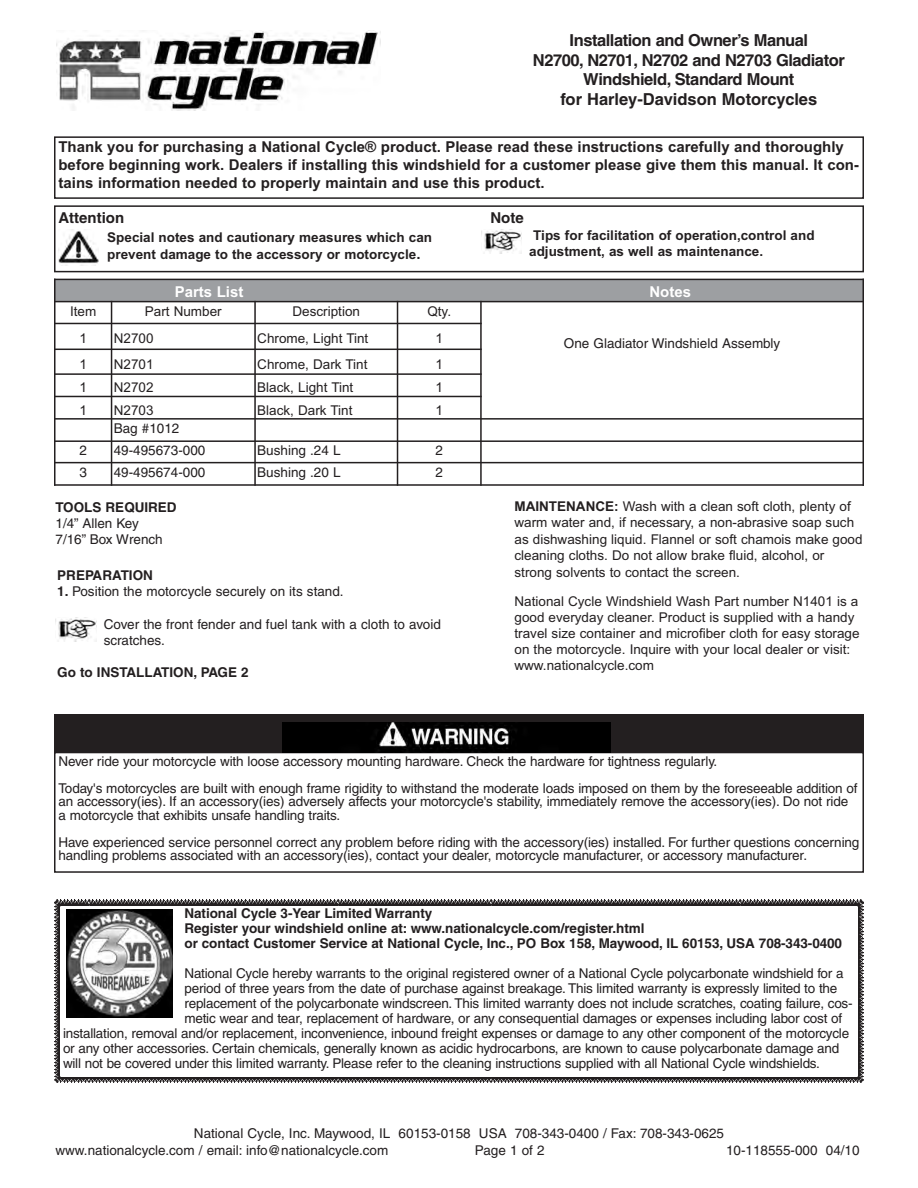
<style>
.page{position:relative;width:918px;height:1188px;background:#fff}
.page>*{position:absolute;margin:0;border:0;box-sizing:border-box;transform-origin:0 0}
.t1{font:700 16.5px/19.8px "Helvetica";letter-spacing:-.03em;color:#231f20;text-align:center}
.t2{font:700 15px/18px "Arial";color:#231f20}
.t3{font:15px "Arial Bold MT OTF";color:#fff}
.t4{font:700 15px "Helvetica";color:#231f20}
.t5{font:13.5px/16.2px "Helvetica";letter-spacing:-.01em;color:#231f20}
.t6{font:13.5px/16.5px "Arial";color:#231f20}
.t7{font:700 13.5px/15px "Helvetica";letter-spacing:-.005em;color:#231f20}
.t8{font:700 13.5px/17.2px "Arial";color:#231f20}
.s1{font-size:15px}
.s2{font-weight:700}
</style>
<div class="page">
<img style="left:56px;top:31px;width:322px;height:79px">
<div style="left:54px;top:136px;width:810px;height:63px;border:2px solid #231f20"></div>
<img style="left:58px;top:617px;width:38px;height:24px">
<div style="left:54px;top:279px;width:809px;height:23px;background:#9d9fa2"></div>
<hr style="left:54px;top:279px;width:2px;height:207px;background:#231f20">
<hr style="left:111px;top:301px;width:1px;height:185px;background:#231f20">
<hr style="left:254px;top:301px;width:2px;height:185px;background:#231f20">
<hr style="left:397px;top:301px;width:1px;height:185px;background:#231f20">
<hr style="left:480px;top:301px;width:2px;height:185px;background:#231f20">
<hr style="left:862px;top:279px;width:2px;height:207px;background:#231f20">
<hr style="left:54px;top:279px;width:810px;height:1px;background:#231f20">
<hr style="left:54px;top:301px;width:810px;height:1px;background:#231f20">
<hr style="left:54px;top:323px;width:428px;height:1px;background:#231f20">
<hr style="left:54px;top:349px;width:428px;height:1px;background:#231f20">
<hr style="left:54px;top:373px;width:428px;height:2px;background:#231f20">
<hr style="left:54px;top:396px;width:428px;height:1px;background:#231f20">
<hr style="left:54px;top:418px;width:810px;height:2px;background:#231f20">
<hr style="left:54px;top:440px;width:810px;height:2px;background:#231f20">
<hr style="left:54px;top:462px;width:810px;height:1px;background:#231f20">
<hr style="left:54px;top:484px;width:810px;height:2px;background:#231f20">
<div style="left:54px;top:205px;width:810px;height:67px;border:2px solid #231f20"></div>
<img style="left:58px;top:231px;width:41px;height:35px">
<img style="left:481px;top:229px;width:41px;height:24px">
<div style="left:54px;top:752px;width:810px;height:121px;border:2px solid #231f20"></div>
<div style="left:54px;top:714px;width:810px;height:38px;background:#231f20"></div>
<img style="left:282px;top:723px;width:328px;height:30px">
<svg style="left:54px;top:900px;width:810px;height:183px"></svg>
<img style="left:66px;top:910px;width:107px;height:108px">
<p class="t1" style="left:533px;top:32px;width:313px">Installation and Owner’s Manual<br>N2700, N2701, N2702 and N2703 Gladiator Windshield, Standard Mount<br>for Harley-Davidson Motorcycles</p>
<p class="t2" style="left:58px;top:138px;width:802px">Thank you for purchasing a National Cycle® product. Please read these instructions carefully and thoroughly before beginning work. Dealers if installing this windshield for a customer please give them this manual. It con&shy;tains information needed to properly maintain and use this product.</p>
<p class="t4" style="left:59px;top:212px;width:67px">Attention</p>
<p class="t4" style="left:491px;top:212px;width:35px">Note</p>
<p class="t8" style="left:107px;top:228px;width:326px">Special notes and cautionary measures which can prevent damage to the accessory or motorcycle<span class="s1">.</span></p>
<p class="t8" style="left:529px;top:227px;width:287px;line-height:16.2px;text-indent:4px">Tips for facilitation of operation,control and adjustment, as well as maintenance.</p>
<p class="t3" style="left:175px;top:283px;width:70px">Parts List</p>
<p class="t3" style="left:650px;top:283px;width:43px">Notes</p>
<p class="t6" style="left:70px;top:303px;width:28px">Item</p>
<p class="t6" style="left:145px;top:303px;width:78px">Part Number</p>
<p class="t6" style="left:293px;top:303px;width:69px">Description</p>
<p class="t6" style="left:427px;top:303px;width:25px">Qty.</p>
<p class="t6" style="left:79px;top:330px;width:9px">1</p>
<p class="t6" style="left:114px;top:330px;width:41px">N2700</p>
<p class="t6" style="left:257px;top:330px;width:113px">Chrome, Light Tint</p>
<p class="t6" style="left:435px;top:330px;width:9px">1</p>
<p class="t6" style="left:79px;top:356px;width:9px">1</p>
<p class="t6" style="left:114px;top:356px;width:41px">N2701</p>
<p class="t6" style="left:257px;top:356px;width:112px">Chrome, Dark Tint</p>
<p class="t6" style="left:435px;top:356px;width:9px">1</p>
<p class="t6" style="left:79px;top:379px;width:9px">1</p>
<p class="t6" style="left:114px;top:379px;width:41px">N2702</p>
<p class="t6" style="left:257px;top:379px;width:98px">Black, Light Tint</p>
<p class="t6" style="left:435px;top:379px;width:9px">1</p>
<p class="t6" style="left:79px;top:402px;width:9px">1</p>
<p class="t6" style="left:114px;top:402px;width:41px">N2703</p>
<p class="t6" style="left:257px;top:402px;width:97px">Black, Dark Tint</p>
<p class="t6" style="left:435px;top:402px;width:9px">1</p>
<p class="t5" style="left:114px;top:422px;width:67px">Bag #1012</p>
<p class="t5" style="left:79px;top:444px;width:9px">2</p>
<p class="t5" style="left:114px;top:444px;width:93px">49-495673-000</p>
<p class="t5" style="left:257px;top:444px;width:85px">Bushing .24 L</p>
<p class="t5" style="left:435px;top:444px;width:9px">2</p>
<p class="t5" style="left:79px;top:466px;width:9px">3</p>
<p class="t5" style="left:114px;top:466px;width:93px">49-495674-000</p>
<p class="t5" style="left:257px;top:466px;width:85px">Bushing .20 L</p>
<p class="t5" style="left:435px;top:466px;width:9px">2</p>
<p class="t7" style="left:56px;top:501px;width:123px">TOOLS REQUIRED</p>
<p class="t5" style="left:56px;top:516px;width:109px">1/4” Allen Key<br>7/16” Box Wrench</p>
<p class="t7" style="left:57px;top:569px;width:97px">PREPARATION</p>
<p class="t5" style="left:57px;top:585px;width:288px"><span class="s2">1.</span> Position the motorcycle securely on its stand.</p>
<p class="t5" style="left:104px;top:617px;width:339px">Cover the front fender and fuel tank with a cloth to avoid scratches.</p>
<p class="t7" style="left:57px;top:666px;width:193px">Go to INSTALLATION, PAGE 2</p>
<p class="t5" style="left:564px;top:336px;width:218px">One Gladiator Windshield Assembly</p>
<p class="t6" style="left:514px;top:498px;width:350px"><span class="s2">MAINTENANCE:</span> Wash with a clean soft cloth, plenty of warm water and, if necessary, a non-abrasive soap such as dishwashing liquid. Flannel or soft chamois make good cleaning cloths. Do not allow brake fluid, alcohol, or strong solvents to contact the screen.</p>
<p class="t6" style="left:514px;top:593px;width:347px">National Cycle Windshield Wash Part number N1401 is a good everyday cleaner. Product is supplied with a handy travel size container and microfiber cloth for easy storage on the motorcycle. Inquire with your local dealer or visit: www.nationalcycle.com</p>
<p class="t5" style="left:58px;top:749px;width:801px;line-height:27px">Never ride your motorcycle with loose accessory mounting hardware. Check the hardware for tightness regularly.<br>Today's motorcycles are built with enough frame rigidity to withstand the moderate loads imposed on them by the foreseeable addition of</p>
<p class="t5" style="left:58px;top:796px;width:791px;line-height:13.5px">an accessory(ies). If an accessory(ies) adversely affects your motorcycle's stability, immediately remove the accessory(ies). Do not ride a motorcycle that exhibits unsafe handling traits.</p>
<p class="t5" style="left:58px;top:837px;width:802px;line-height:13.5px">Have experienced service personnel correct any problem before riding with the accessory(ies) installed. For further questions concerning handling problems associated with an accessory(ies), contact your dealer, motorcycle manufacturer, or accessory manufacturer.</p>
<p class="t7" style="left:185px;top:908px;width:659px">National Cycle 3-Year Limited Warranty<br>Register your windshield online at: www.nationalcycle.com/register.html<br>or contact Customer Service at National Cycle, Inc., PO Box 158, Maywood, IL 60153, USA 708-343-0400</p>
<p class="t5" style="left:185px;top:967px;width:661px">National Cycle hereby warrants to the original registered owner of a National Cycle polycarbonate windshield for a</p>
<p class="t5" style="left:185px;top:982px;width:654px">period of three years from the date of purchase against breakage. This limited warranty is expressly limited to the</p>
<p class="t5" style="left:185px;top:997px;width:670px">replacement of the polycarbonate windscreen. This limited warranty does not include scratches, coating failure, cos-</p>
<p class="t5" style="left:185px;top:1012px;width:659px">metic wear and tear, replacement of hardware, or any consequential damages or expenses including labor cost of</p>
<p class="t5" style="left:63px;top:1027px;width:788px">installation, removal and/or replacement, inconvenience, inbound freight expenses or damage to any other component of the motorcycle</p>
<p class="t5" style="left:63px;top:1042px;width:778px">or any other accessories. Certain chemicals, generally known as acidic hydrocarbons, are known to cause polycarbonate damage and</p>
<p class="t5" style="left:63px;top:1057px;width:759px">will not be covered under this limited warranty. Please refer to the cleaning instructions supplied with all National Cycle windshields.</p>
<p class="t5" style="left:55px;top:1127px;width:670px;text-indent:138px">National Cycle, Inc. Maywood, IL 60153-0158 USA 708-343-0400 / Fax: 708-343-0625 www.nationalcycle.com / email: info@nationalcycle.com</p>
<p class="t5" style="left:475px;top:1143px;width:71px">Page 1 of 2</p>
<p class="t5" style="left:726px;top:1143px;width:135px">10-118555-000 04/10</p>
</div>
